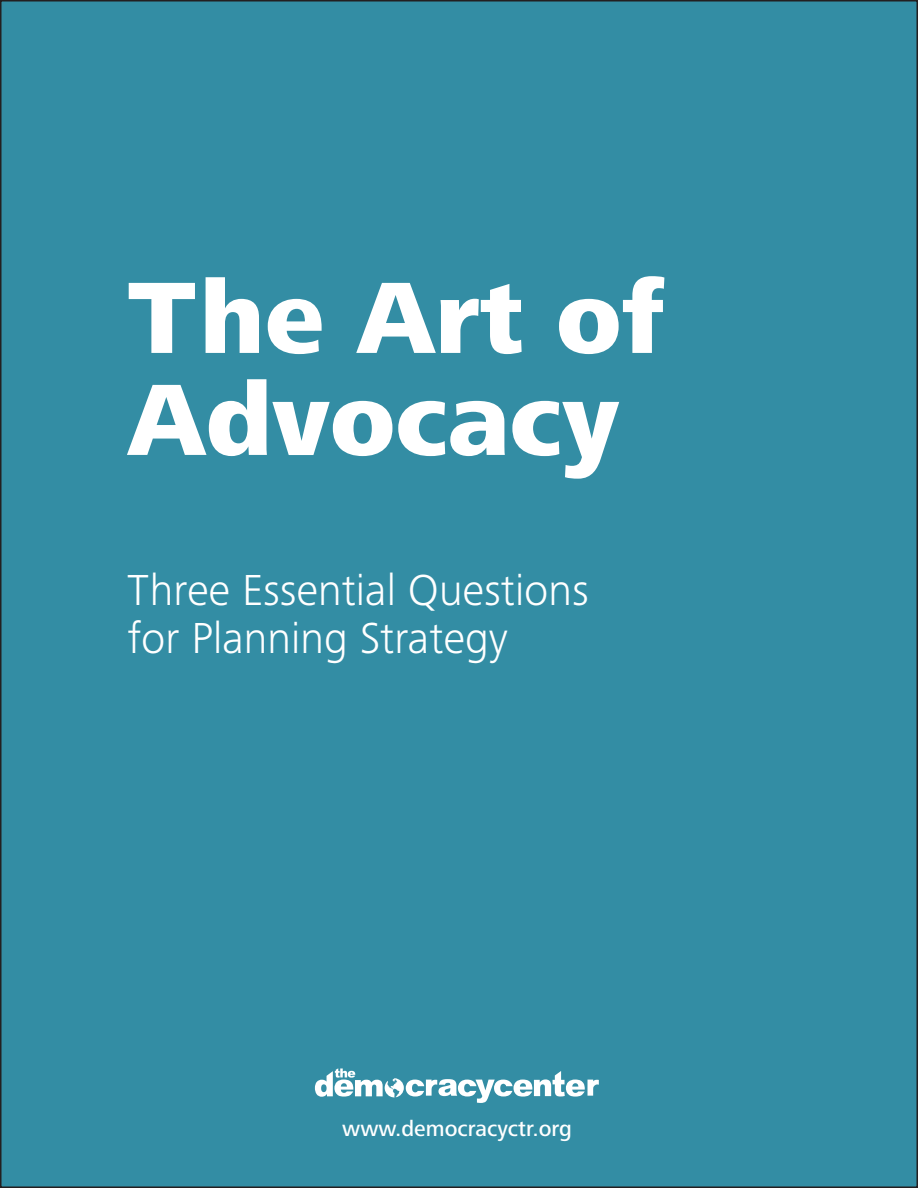
<style>
.page{position:relative;width:918px;height:1188px;background:#fff}
.page>*{position:absolute;margin:0;border:0;box-sizing:border-box;transform-origin:0 0}
.t1{font:800 105px "Frutiger Next Pro";color:#fff}
.t2{font:300 45px/48px "Frutiger Next Pro";color:#fff}
.Subheading{font:500 22.5px "Frutiger Next Pro";color:#fff}
</style>
<div class="page">
<div style="left:1px;top:1px;width:916px;height:1186px;background:#338da4"></div>
<svg style="left:315px;top:1068px;width:284px;height:35px"></svg>
<p class="t1" style="left:128px;top:258px;width:537px">The Art of</p>
<p class="t1" style="left:128px;top:360px;width:493px">Advocacy</p>
<p class="t2" style="left:128px;top:566px;width:463px">Three Essential Questions for Planning Strategy</p>
<p class="Subheading" style="left:342px;top:1116px;width:231px">www.democracyctr.org</p>
</div>
